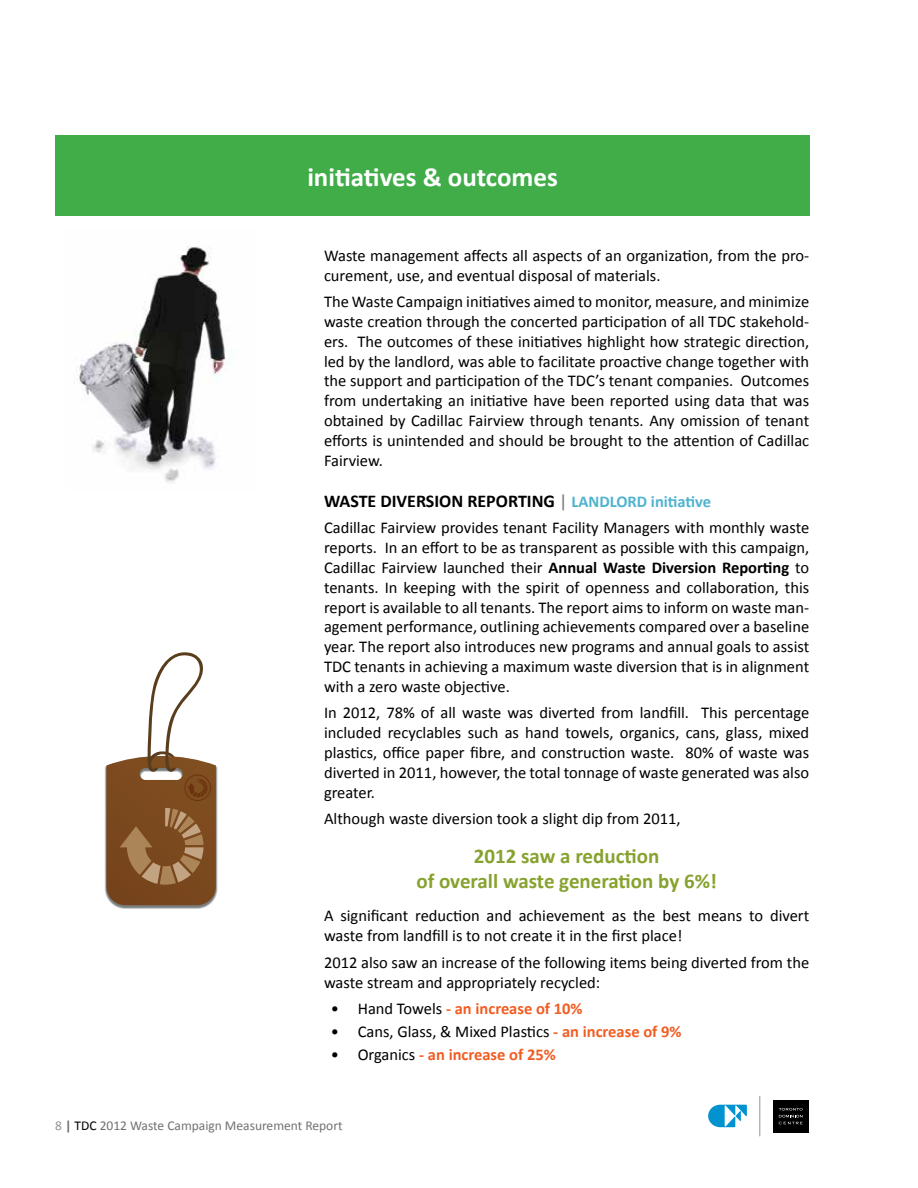
<style>
.page{position:relative;width:918px;height:1188px;background:#fff}
.page>*{position:absolute;margin:0;border:0;box-sizing:border-box;transform-origin:0 0}
.t1{font:700 27px "Calibri";color:#fff}
.t2{font:700 21px/25.2px "Calibri";color:#87a22e;text-align:center}
.t3{font:700 18px "Calibri";color:#000}
.t4{font:16.5px/19.8px "Calibri";color:#000}
.t5{font:700 16.5px "Calibri";color:#f15d22}
.t6{font:13.5px "Calibri";color:#717073}
.s1{font-weight:400;color:#717073}
.s2{font-size:16.5px;color:#4fb3cf}
.s3{font-weight:700}
.s4{font-weight:400;color:#000}
.s5{font-weight:700;color:#f15d22}
.s6{color:#949496}
.s7{color:#000}
</style>
<div class="page">
<div style="left:773px;top:1100px;width:35px;height:32px;background:#000"></div>
<svg style="left:779px;top:1108px;width:24px;height:16px"></svg>
<hr style="left:760px;top:1096px;width:1px;height:40px;background:#939598">
<svg style="left:708px;top:1105px;width:39px;height:22px"></svg>
<svg style="left:105px;top:652px;width:113px;height:257px"></svg>
<div style="left:55px;top:135px;width:755px;height:81px;background:#41ad49"></div>
<img style="left:76px;top:245px;width:153px;height:238px">
<h1 class="t1" style="left:307px;top:159px;width:252px">initiatives &amp; outcomes</h1>
<p class="t4" style="left:324px;top:245px;width:487px">Waste management affects all aspects of an organization, from the pro&shy;curement, use, and eventual disposal of materials.</p>
<p class="t4" style="left:324px;top:292px;width:487px;text-align:justify">The Waste Campaign initiatives aimed to monitor, measure, and minimize waste creation through the concerted participation of all TDC stakehold&shy;ers. The outcomes of these initiatives highlight how strategic direction, led by the landlord, was able to facilitate proactive change together with the support and participation of the TDC’s tenant companies. Outcomes from undertaking an initiative have been reported using data that was obtained by Cadillac Fairview through tenants. Any omission of tenant efforts is unintended and should be brought to the attention of Cadillac Fairview.</p>
<p class="t3" style="left:324px;top:489px;width:389px">WASTE DIVERSION REPORTING <span class="s1">|</span> <span class="s2">LANDLORD initiative</span></p>
<p class="t4" style="left:324px;top:518px;width:487px;text-align:justify">Cadillac Fairview provides tenant Facility Managers with monthly waste reports. In an effort to be as transparent as possible with this campaign, Cadillac Fairview launched their <span class="s3">Annual Waste Diversion Reporting</span> to tenants. In keeping with the spirit of openness and collaboration, this report is available to all tenants. The report aims to inform on waste man&shy;agement performance, outlining achievements compared over a baseline year. The report also introduces new programs and annual goals to assist TDC tenants in achieving a maximum waste diversion that is in alignment with a zero waste objective.</p>
<p class="t4" style="left:324px;top:703px;width:487px;text-align:justify">In 2012, 78% of all waste was diverted from landfill. This percentage included recyclables such as hand towels, organics, cans, glass, mixed plastics, office paper fibre, and construction waste. 80% of waste was diverted in 2011, however, the total tonnage of waste generated was also greater.</p>
<p class="t4" style="left:324px;top:809px;width:358px">Although waste diversion took a slight dip from 2011,</p>
<p class="t2" style="left:416px;top:843px;width:302px">2012 saw a reduction<br>of overall waste generation by 6%!</p>
<p class="t4" style="left:324px;top:906px;width:487px">A significant reduction and achievement as the best means to divert waste from landfill is to not create it in the first place!</p>
<p class="t4" style="left:324px;top:952px;width:487px">2012 also saw an increase of the following items being diverted from the waste stream and appropriately recycled:</p>
<p class="t5" style="left:331px;top:998px;width:253px"><span class="s4">• Hand Towels</span> - an increase of 10%</p>
<p class="t4" style="left:331px;top:1022px;width:352px">• Cans, Glass, &amp; Mixed Plastics <span class="s5">- an increase of 9%</span></p>
<p class="t5" style="left:331px;top:1044px;width:227px"><span class="s4">• Organics</span> - an increase of 25%</p>
<p class="t6" style="left:55px;top:1117px;width:289px"><span class="s6">8</span> <span class="s3">|</span> <span class="s7">TDC</span> 2012 Waste Campaign Measurement Report</p>
</div>
